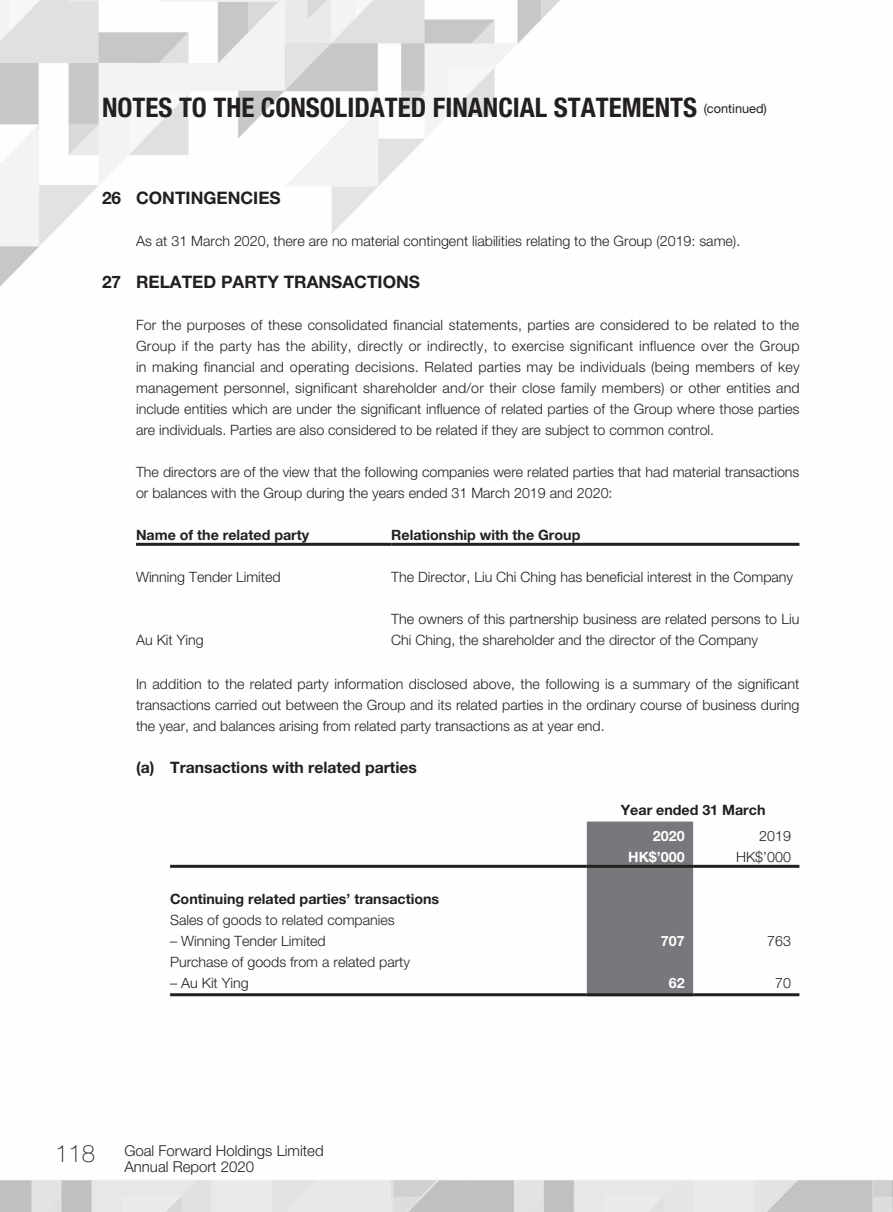
<style>
.page{position:relative;width:893px;height:1212px;background:#fff}
.page>*{position:absolute;margin:0;border:0;box-sizing:border-box;transform-origin:0 0}
.t1{font:700 condensed 27px "Helvetica Neue LT Std";color:#231f20}
.t2{font:700 17.25px "Helvetica Neue LT Std";color:#231f20}
.t3{font:700 15.75px "Helvetica Neue LT Std";color:#231f20}
.t4{font:300 15px/16.5px "Helvetica Neue LT Std";color:#231f20;text-align:center}
.t5{font:300 14.25px/21px "Helvetica Neue LT Std";color:#231f20;text-align:justify}
.t6{font:700 14.25px "Helvetica Neue LT Std";color:#231f20}
.t7{font:700 14.25px "Helvetica Neue LT Std";color:#fff}
.s1{font-weight:100;font-size:24px}
</style>
<div class="page">
<img style="left:0;top:0;width:893px;height:1212px">
<hr style="left:136px;top:543px;width:255px;height:3px;background:#231f20">
<hr style="left:391px;top:543px;width:408px;height:3px;background:#231f20">
<div style="left:587px;top:821px;width:106px;height:172px;background:#76787b"></div>
<hr style="left:170px;top:865px;width:417px;height:3px;background:#231f20">
<hr style="left:587px;top:865px;width:106px;height:3px;background:#231f20">
<hr style="left:693px;top:865px;width:106px;height:3px;background:#231f20">
<hr style="left:170px;top:993px;width:417px;height:3px;background:#231f20">
<hr style="left:587px;top:993px;width:106px;height:3px;background:#231f20">
<hr style="left:693px;top:993px;width:106px;height:3px;background:#231f20">
<h1 class="t1" style="left:102px;top:91px;width:666px">NOTES TO THE CONSOLIDATED FINANCIAL STATEMENTS <sup>(continued)</sup></h1>
<p class="t2" style="left:102px;top:187px;width:180px">26 CONTINGENCIES</p>
<p class="t5" style="left:136px;top:230px;width:606px">As at 31 March 2020, there are no material contingent liabilities relating to the Group (2019: same).</p>
<p class="t2" style="left:102px;top:271px;width:320px">27 RELATED PARTY TRANSACTIONS</p>
<p class="t5" style="left:136px;top:314px;width:665px">For the purposes of these consolidated financial statements, parties are considered to be related to the Group if the party has the ability, directly or indirectly, to exercise significant influence over the Group in making financial and operating decisions. Related parties may be individuals (being members of key management personnel, significant shareholder and/or their close family members) or other entities and include entities which are under the significant influence of related parties of the Group where those parties are individuals. Parties are also considered to be related if they are subject to common control.</p>
<p class="t5" style="left:136px;top:461px;width:665px">The directors are of the view that the following companies were related parties that had material transactions or balances with the Group during the years ended 31 March 2019 and 2020:</p>
<p class="t6" style="left:136px;top:526px;width:175px">Name of the related party</p>
<p class="t6" style="left:391px;top:526px;width:191px">Relationship with the Group</p>
<p class="t5" style="left:136px;top:566px;width:146px">Winning Tender Limited</p>
<p class="t5" style="left:391px;top:566px;width:403px">The Director, Liu Chi Ching has beneficial interest in the Company</p>
<p class="t5" style="left:391px;top:608px;width:410px">The owners of this partnership business are related persons to Liu<br>Chi Ching, the shareholder and the director of the Company</p>
<p class="t5" style="left:136px;top:674px;width:665px">In addition to the related party information disclosed above, the following is a summary of the significant transactions carried out between the Group and its related parties in the ordinary course of business during the year, and balances arising from related party transactions as at year end.</p>
<p class="t3" style="left:136px;top:758px;width:282px">(a) Transactions with related parties</p>
<p class="t6" style="left:621px;top:801px;width:146px">Year ended 31 March</p>
<p class="t7" style="left:653px;top:827px;width:33px">2020</p>
<p class="t5" style="left:759px;top:825px;width:33px">2019</p>
<p class="t7" style="left:628px;top:848px;width:58px">HK$’000</p>
<p class="t5" style="left:736px;top:846px;width:56px">HK$’000</p>
<p class="t6" style="left:170px;top:890px;width:271px">Continuing related parties’ transactions</p>
<p class="t5" style="left:170px;top:909px;width:226px">Sales of goods to related companies</p>
<p class="t5" style="left:170px;top:930px;width:157px">– Winning Tender Limited</p>
<p class="t7" style="left:661px;top:932px;width:25px">707</p>
<p class="t5" style="left:767px;top:930px;width:25px">763</p>
<p class="t5" style="left:170px;top:951px;width:241px">Purchase of goods from a related party</p>
<p class="t5" style="left:170px;top:972px;width:80px">– Au Kit Ying</p>
<p class="t7" style="left:669px;top:974px;width:17px">62</p>
<p class="t5" style="left:775px;top:972px;width:17px">70</p>
<p class="t5" style="left:136px;top:629px;width:69px">Au Kit Ying</p>
<p class="t4" style="left:55px;top:1141px;width:270px"><span class="s1">118</span> Goal Forward Holdings Limited<br>Annual Report 2020</p>
</div>
